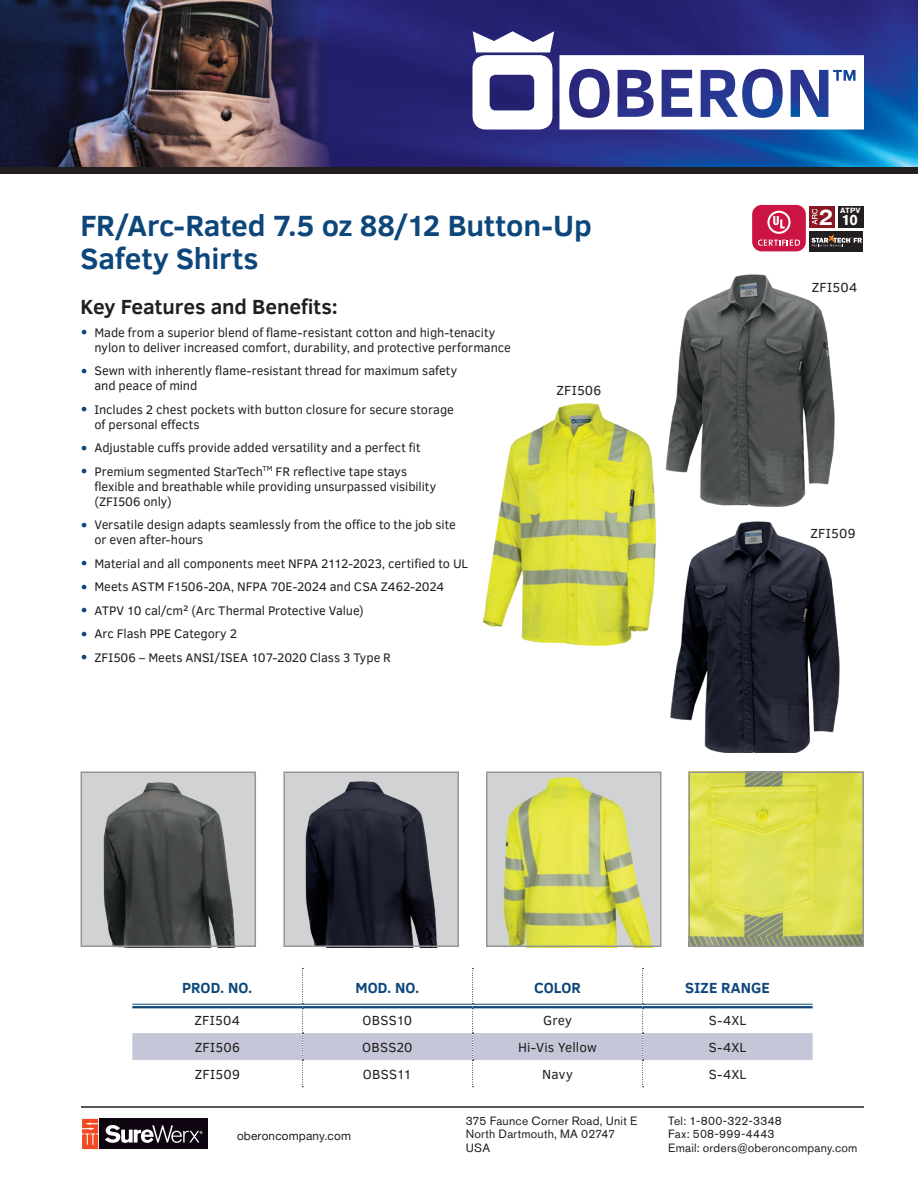
<style>
.page{position:relative;width:918px;height:1188px;background:#fff}
.page>*{position:absolute;margin:0;border:0;box-sizing:border-box;transform-origin:0 0}
.t1{font:700 30px/33px "Clear Sans";letter-spacing:-.005em;color:#0d467b}
.t2{font:700 21px "Clear Sans";letter-spacing:-.005em;color:#231f20}
.t3{font:700 15px "Clear Sans";letter-spacing:.005em;color:#0d467b}
.t4{font:700 15px "Akzidenz Grotesk Std";color:#fff}
.t5{font:13.5px "Clear Sans";letter-spacing:.01em;color:#231f20}
.t6{font:12.75px/15px "Clear Sans";letter-spacing:-.005em;color:#231f20}
.t7{font:12px/13.5px "Akzidenz Grotesk Std";letter-spacing:.015em;color:#231f20}
.t8{font:11.7px "Helvetica Neue";letter-spacing:.015em;color:#231f20}
.t9{font:700 7.5px "Akzidenz Grotesk Std";color:#fff}
.s1{font-weight:700;font-size:16.5px;color:#0d467b}
.s2{font-family:"Swiss 721 BT";font-size:22.5px}
</style>
<div class="page">
<img style="left:409px;top:0;width:509px;height:167px">
<img style="left:0;top:0;width:409px;height:167px">
<div style="left:0;top:167px;width:918px;height:7px;background:#231f20"></div>
<hr style="left:81px;top:1106px;width:783px;height:2px;background:#231f20">
<svg style="left:132px;top:968px;width:681px;height:119px"></svg>
<hr style="left:132px;top:1004px;width:170px;height:1px;background:#0d467b">
<hr style="left:132px;top:1006px;width:170px;height:2px;background:#0d467b">
<hr style="left:302px;top:1004px;width:171px;height:1px;background:#0d467b">
<hr style="left:302px;top:1006px;width:171px;height:2px;background:#0d467b">
<hr style="left:472px;top:1004px;width:171px;height:1px;background:#0d467b">
<hr style="left:472px;top:1006px;width:171px;height:2px;background:#0d467b">
<hr style="left:643px;top:1004px;width:170px;height:1px;background:#0d467b">
<hr style="left:643px;top:1006px;width:170px;height:2px;background:#0d467b">
<img style="left:691px;top:775px;width:170px;height:169px">
<div style="left:688px;top:772px;width:176px;height:175px;border:2px solid #939598"></div>
<div style="left:284px;top:772px;width:174px;height:174px;background:#d1d2d4"></div>
<img style="left:305px;top:781px;width:132px;height:163px">
<div style="left:284px;top:772px;width:175px;height:175px;border:2px solid #939598"></div>
<div style="left:81px;top:772px;width:174px;height:174px;background:#d1d2d4"></div>
<img style="left:103px;top:782px;width:132px;height:162px">
<div style="left:81px;top:772px;width:175px;height:175px;border:2px solid #939598"></div>
<div style="left:487px;top:772px;width:174px;height:174px;background:#d1d2d4"></div>
<img style="left:503px;top:777px;width:149px;height:167px">
<div style="left:486px;top:772px;width:176px;height:175px;border:2px solid #939598"></div>
<img style="left:665px;top:274px;width:170px;height:233px">
<img style="left:670px;top:521px;width:170px;height:232px">
<img style="left:482px;top:403px;width:175px;height:243px">
<div style="left:752px;top:205px;width:54px;height:46px;background:#cc1442;border-radius:9px"></div>
<svg style="left:767px;top:211px;width:24px;height:23px"></svg>
<svg style="left:758px;top:240px;width:42px;height:6px"></svg>
<div style="left:810px;top:206px;width:25px;height:22px;background:#8b1722"></div>
<svg style="left:812px;top:209px;width:6px;height:16px"></svg>
<div style="left:838px;top:206px;width:25px;height:21px;background:#231f20"></div>
<div style="left:810px;top:231px;width:53px;height:20px;background:#231f20"></div>
<svg style="left:811px;top:234px;width:51px;height:12px"></svg>
<svg style="left:472px;top:31px;width:392px;height:99px"></svg>
<svg style="left:82px;top:1118px;width:126px;height:32px"></svg>
<svg style="left:82px;top:1119px;width:16px;height:30px"></svg>
<div style="left:99px;top:1119px;width:108px;height:30px;background:#0f0511"></div>
<svg style="left:105px;top:1125px;width:98px;height:18px"></svg>
<h1 class="t1" style="left:81px;top:208px;width:513px">FR/Arc-Rated 7.5 oz 88/12 Button-Up<br>Safety Shirts</h1>
<h2 class="t2" style="left:81px;top:291px;width:259px">Key Features and Benefits:</h2>
<p class="t6" style="left:94px;top:325px;width:418px;text-indent:-14px"><span class="s1">•</span> Made from a superior blend of flame-resistant cotton and high-tenacity nylon to deliver increased comfort, durability, and protective performance</p>
<p class="t6" style="left:94px;top:363px;width:364px;text-indent:-14px"><span class="s1">•</span> Sewn with inherently flame-resistant thread for maximum safety and peace of mind</p>
<p class="t6" style="left:94px;top:402px;width:361px;text-indent:-14px"><span class="s1">•</span> Includes 2 chest pockets with button closure for secure storage of personal effects</p>
<p class="t6" style="left:81px;top:440px;width:341px"><span class="s1">•</span> Adjustable cuffs provide added versatility and a perfect fit</p>
<p class="t6" style="left:94px;top:464px;width:343px;text-indent:-14px"><span class="s1">•</span> Premium segmented StarTech<sup>TM</sup> FR reflective tape stays flexible and breathable while providing unsurpassed visibility (ZFI506 only)</p>
<p class="t6" style="left:94px;top:517px;width:363px;text-indent:-14px"><span class="s1">•</span> Versatile design adapts seamlessly from the office to the job site or even after-hours</p>
<p class="t6" style="left:81px;top:556px;width:389px"><span class="s1">•</span> Material and all components meet NFPA 2112-2023, certified to UL</p>
<p class="t6" style="left:81px;top:579px;width:365px"><span class="s1">•</span> Meets ASTM F1506-20A, NFPA 70E-2024 and CSA Z462-2024</p>
<p class="t6" style="left:81px;top:603px;width:284px"><span class="s1">•</span> ATPV 10 cal/cm² (Arc Thermal Protective Value)</p>
<p class="t6" style="left:81px;top:626px;width:158px"><span class="s1">•</span> Arc Flash PPE Category 2</p>
<p class="t6" style="left:81px;top:650px;width:312px"><span class="s1">•</span> ZFI506 – Meets ANSI/ISEA 107-2020 Class 3 Type R</p>
<p class="t5" style="left:556px;top:382px;width:46px">ZFI506</p>
<p class="t9" style="left:840px;top:206px;width:22px">ATPV</p>
<p class="t4" style="left:819px;top:211px;width:40px"><span class="s2">2</span> 10</p>
<p class="t5" style="left:812px;top:279px;width:47px">ZFI504</p>
<p class="t5" style="left:811px;top:525px;width:46px">ZFI509</p>
<p class="t3" style="left:182px;top:976px;width:72px">PROD. NO.</p>
<p class="t3" style="left:355px;top:976px;width:66px">MOD. NO.</p>
<p class="t3" style="left:534px;top:976px;width:48px">COLOR</p>
<p class="t3" style="left:685px;top:976px;width:86px">SIZE RANGE</p>
<p class="t5" style="left:195px;top:1011px;width:47px">ZFI504</p>
<p class="t5" style="left:363px;top:1011px;width:51px">OBSS10</p>
<p class="t5" style="left:543px;top:1011px;width:30px">Grey</p>
<p class="t5" style="left:709px;top:1011px;width:39px">S-4XL</p>
<p class="t5" style="left:195px;top:1038px;width:46px">ZFI506</p>
<p class="t5" style="left:362px;top:1038px;width:52px">OBSS20</p>
<p class="t5" style="left:518px;top:1038px;width:80px">Hi-Vis Yellow</p>
<p class="t5" style="left:709px;top:1038px;width:39px">S-4XL</p>
<p class="t5" style="left:195px;top:1065px;width:46px">ZFI509</p>
<p class="t5" style="left:363px;top:1065px;width:50px">OBSS11</p>
<p class="t5" style="left:542px;top:1065px;width:32px">Navy</p>
<p class="t5" style="left:709px;top:1065px;width:39px">S-4XL</p>
<p class="t8" style="left:237px;top:1127px;width:115px">oberoncompany.com</p>
<p class="t7" style="left:466px;top:1114px;width:173px">375 Faunce Corner Road, Unit E<br>North Dartmouth, MA 02747<br>USA</p>
<p class="t7" style="left:668px;top:1114px;width:191px">Tel: 1-800-322-3348<br>Fax: 508-999-4443<br>Email: orders@oberoncompany.com</p>
</div>
